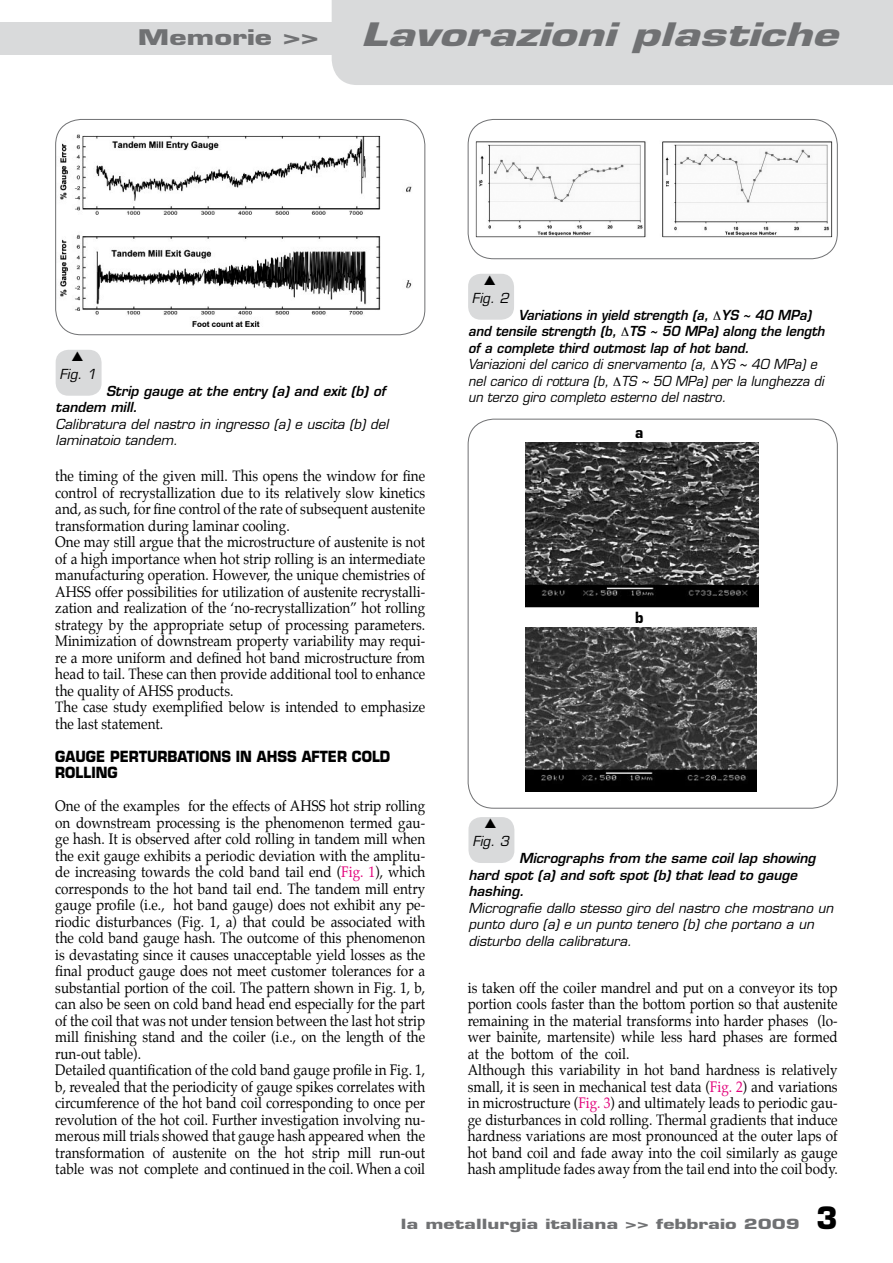
<style>
.page{position:relative;width:893px;height:1263px;background:#fff}
.page>*{position:absolute;margin:0;border:0;box-sizing:border-box;transform-origin:0 0}
.t1{font:italic 700 31.5px "Eurostile";color:#707173;scale:1.43 1}
.t2{font:700 21px "Eurostile";color:#707173;scale:1.43 1}
.t3{font:15px/16.5px "Palatino";color:#000;scale:.9 1}
.t4{font:700 15px/16.5px "Eurostile";color:#000;scale:.9 1}
.t5{font:700 13.65px "Eurostile";color:#707173;scale:1.43 1}
.t6{font:italic 13.5px/16.5px "Eurostile";color:#000}
.t7{font:italic 600 13.5px/16.5px "Eurostile";color:#000}
.t8{font:italic 13.5px/16.5px "Eurostile";color:#000;scale:.95 1}
.t9{font:italic 600 13.5px/16.5px "Eurostile";color:#000;scale:.95 1}
.s1{color:#e2007a}
.s2{font-size:30px;color:#000}
</style>
<div class="page">
<div style="left:0;top:22px;width:893px;height:33px;background:#d9dadb"></div>
<div style="left:332px;top:0;width:561px;height:85px;background:#d9dadb"></div>
<img style="left:56px;top:124px;width:369px;height:209px">
<div style="left:55px;top:119px;width:370px;height:216px;border:1px solid #707173;border-radius:26px"></div>
<div style="left:56px;top:350px;width:46px;height:46px;background:#d9dadb;border-radius:13px"></div>
<img style="left:475px;top:141px;width:358px;height:96px">
<div style="left:468px;top:119px;width:370px;height:140px;border:1px solid #707173;border-radius:26px"></div>
<div style="left:468px;top:274px;width:46px;height:46px;background:#d9dadb;border-radius:13px"></div>
<img style="left:525px;top:443px;width:233px;height:165px">
<div style="left:468px;top:817px;width:46px;height:46px;background:#d9dadb;border-radius:13px"></div>
<img style="left:525px;top:628px;width:232px;height:164px">
<h2 class="t2" style="left:138px;top:25px;width:128px">Memorie &gt;&gt;</h2>
<h1 class="t1" style="left:361px;top:15px;width:335px">Lavorazioni plastiche</h1>
<p class="t6" style="left:59px;top:365px;width:38px">Fig. 1</p>
<p class="t7" style="left:56px;top:382px;width:331px;text-indent:51px">Strip gauge at the entry (a) and exit (b) of tandem mill.</p>
<p class="t6" style="left:56px;top:416px;width:334px">Calibratura del nastro in ingresso (a) e uscita (b) del laminatoio tandem.</p>
<p class="t3" style="left:55px;top:468px;width:413px">the timing of the given mill. This opens the window for fine control of recrystallization due to its relatively slow kinetics and, as such, for fine control of the rate of subsequent austenite transformation during laminar cooling.<br>One may still argue that the microstructure of austenite is not of a high importance when hot strip rolling is an intermediate manufacturing operation. However, the unique chemistries of AHSS offer possibilities for utilization of austenite recrystalli&shy;zation and realization of the ‘no-recrystallization” hot rolling strategy by the appropriate setup of processing parameters.<br>Minimization of downstream property variability may requi&shy;re a more uniform and defined hot band microstructure from head to tail. These can then provide additional tool to enhance the quality of AHSS products.<br>The case study exemplified below is intended to emphasize the last statement.</p>
<p class="t4" style="left:55px;top:748px;width:374px">GAUGE PERTURBATIONS IN AHSS AFTER COLD<br>ROLLING</p>
<p class="t3" style="left:55px;top:798px;width:413px">One of the examples for the effects of AHSS hot strip rolling on downstream processing is the phenomenon termed gau&shy;ge hash. It is observed after cold rolling in tandem mill when the exit gauge exhibits a periodic deviation with the amplitu&shy;de increasing towards the cold band tail end (<span class="s1">Fig. 1</span>), which corresponds to the hot band tail end. The tandem mill entry gauge profile (i.e., hot band gauge) does not exhibit any pe&shy;riodic disturbances (Fig. 1, a) that could be associated with the cold band gauge hash. The outcome of this phenomenon is devastating since it causes unacceptable yield losses as the final product gauge does not meet customer tolerances for a substantial portion of the coil. The pattern shown in Fig. 1, b, can also be seen on cold band head end especially for the part of the coil that was not under tension between the last hot strip mill finishing stand and the coiler (i.e., on the length of the run-out table).<br>Detailed quantification of the cold band gauge profile in Fig. 1, b, revealed that the periodicity of gauge spikes correlates with circumference of the hot band coil corresponding to once per revolution of the hot coil. Further investigation involving nu&shy;merous mill trials showed that gauge hash appeared when the transformation of austenite on the hot strip mill run-out table was not complete and continued in the coil. When a coil</p>
<p class="t6" style="left:472px;top:289px;width:38px">Fig. 2</p>
<p class="t9" style="left:468px;top:306px;width:377px;text-indent:50px">Variations in yield strength (a, YS ~ 40 MPa) and tensile strength (b, TS ~ 50 MPa) along the length of a complete third outmost lap of hot band.</p>
<p class="t8" style="left:468px;top:356px;width:376px">Variazioni del carico di snervamento (a, YS ~ 40 MPa) e nel carico di rottura (b, TS ~ 50 MPa) per la lunghezza di un terzo giro completo esterno del nastro.</p>
<p class="t4" style="left:635px;top:424px;width:11px">a</p>
<p class="t4" style="left:635px;top:609px;width:11px">b</p>
<p class="t6" style="left:472px;top:833px;width:38px">Fig. 3</p>
<p class="t7" style="left:468px;top:850px;width:349px;text-indent:51px">Micrographs from the same coil lap showing hard spot (a) and soft spot (b) that lead to gauge hashing.</p>
<p class="t6" style="left:468px;top:899px;width:366px">Micrografie dallo stesso giro del nastro che mostrano un punto duro (a) e un punto tenero (b) che portano a un disturbo della calibratura.</p>
<p class="t3" style="left:468px;top:979px;width:413px">is taken off the coiler mandrel and put on a conveyor its top portion cools faster than the bottom portion so that austenite remaining in the material transforms into harder phases (lo&shy;wer bainite, martensite) while less hard phases are formed at the bottom of the coil.<br>Although this variability in hot band hardness is relatively small, it is seen in mechanical test data (<span class="s1">Fig. 2</span>) and variations in microstructure (<span class="s1">Fig. 3</span>) and ultimately leads to periodic gau&shy;ge disturbances in cold rolling. Thermal gradients that induce hardness variations are most pronounced at the outer laps of hot band coil and fade away into the coil similarly as gauge hash amplitude fades away from the tail end into the coil body.</p>
<p class="t5" style="left:401px;top:1215px;width:307px">la metallurgia italiana &gt;&gt; febbraio 2009 <span class="s2">3</span></p>
</div>
